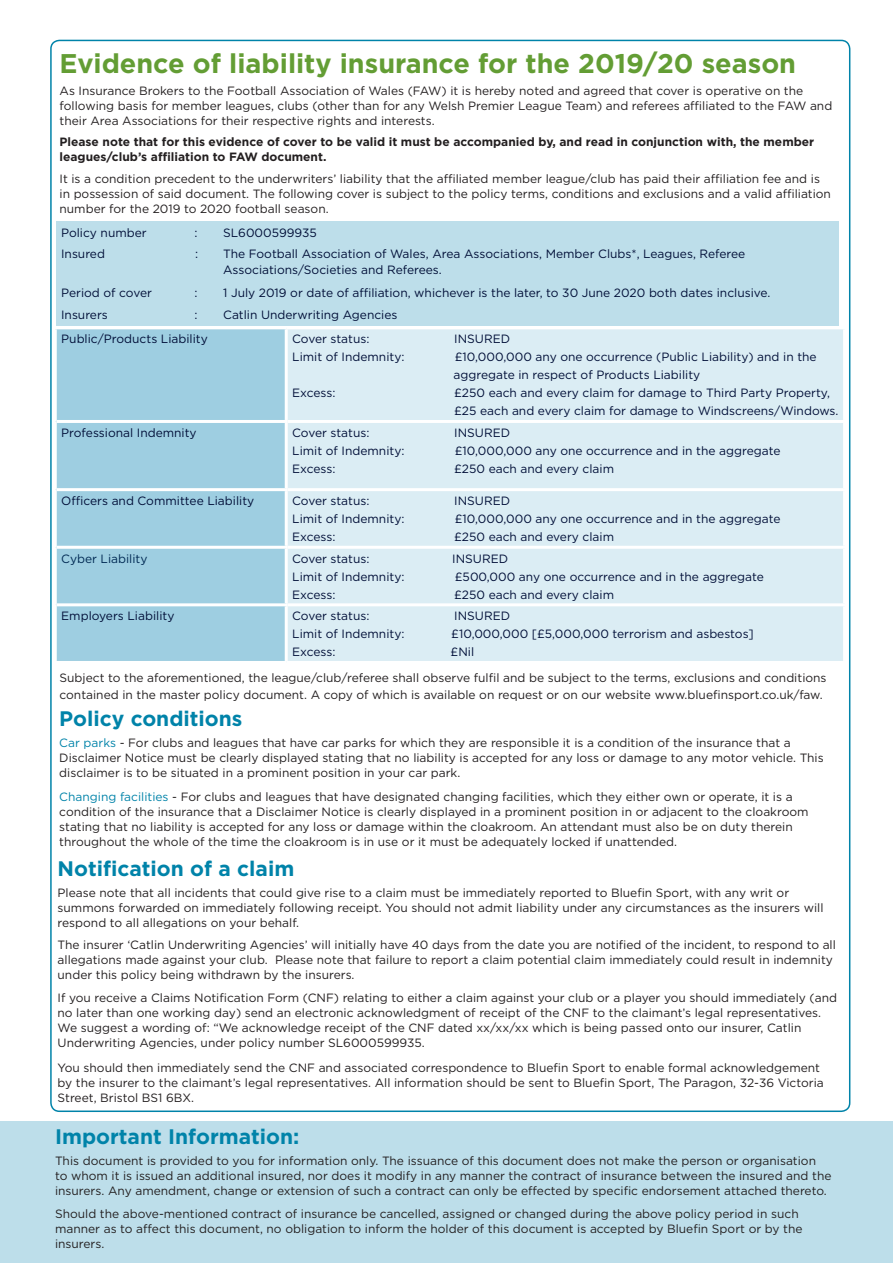
<style>
.page{position:relative;width:893px;height:1263px;background:#fff}
.page>*{position:absolute;margin:0;border:0;box-sizing:border-box;transform-origin:0 0}
.t1{font:700 27px "Gotham";color:#639d34}
.t2{font:700 21px "Gotham";color:#0083a9}
.t3{font:12px/15px "Gotham";color:#231f20}
.t4{font:12px/16.5px "Gotham";color:#000e37}
.t5{font:700 12px/15px "Gotham";color:#231f20}
.t6{font:12px "Gotham";color:#002953}
.t7{font:9px "Gotham";color:#000e37}
.s1{color:#0083a9}
</style>
<div class="page">
<div style="left:0;top:1121px;width:893px;height:142px;background:#bddeea"></div>
<div style="left:57px;top:221px;width:782px;height:105px;background:#bddeea"></div>
<div style="left:57px;top:329px;width:228px;height:332px;background:#9ecee1"></div>
<div style="left:288px;top:329px;width:555px;height:332px;background:#dbedf4"></div>
<hr style="left:57px;top:420px;width:231px;height:3px;background:#fff">
<hr style="left:57px;top:488px;width:231px;height:3px;background:#fff">
<hr style="left:57px;top:546px;width:231px;height:3px;background:#fff">
<hr style="left:57px;top:603px;width:231px;height:3px;background:#fff">
<hr style="left:288px;top:420px;width:558px;height:3px;background:#fff">
<hr style="left:288px;top:488px;width:558px;height:3px;background:#fff">
<hr style="left:288px;top:546px;width:558px;height:3px;background:#fff">
<hr style="left:288px;top:603px;width:558px;height:3px;background:#fff">
<p class="t1" style="left:60px;top:45px;width:738px">Evidence of liability insurance for the 2019/20 season</p>
<p class="t3" style="left:60px;top:83px;width:774px">As Insurance Brokers to the Football Association of Wales (FAW) it is hereby noted and agreed that cover is operative on the following basis for member leagues, clubs (other than for any Welsh Premier League Team) and referees affiliated to the FAW and their Area Associations for their respective rights and interests.</p>
<p class="t5" style="left:60px;top:134px;width:756px">Please note that for this evidence of cover to be valid it must be accompanied by, and read in conjunction with, the member leagues/club’s affiliation to FAW document.</p>
<p class="t3" style="left:60px;top:171px;width:773px">It is a condition precedent to the underwriters’ liability that the affiliated member league/club has paid their affiliation fee and is in possession of said document. The following cover is subject to the policy terms, conditions and exclusions and a valid affiliation number for the 2019 to 2020 football season.</p>
<p class="t4" style="left:61px;top:224px;width:87px">Policy number</p>
<p class="t4" style="left:194px;top:224px;width:5px">:</p>
<p class="t4" style="left:223px;top:224px;width:95px">SL6000599935</p>
<p class="t4" style="left:61px;top:245px;width:45px">Insured</p>
<p class="t4" style="left:195px;top:245px;width:5px">:</p>
<p class="t4" style="left:223px;top:245px;width:524px">The Football Association of Wales, Area Associations, Member Clubs*, Leagues, Referee<br>Associations/Societies and Referees.</p>
<p class="t4" style="left:61px;top:284px;width:92px">Period of cover</p>
<p class="t4" style="left:194px;top:284px;width:5px">:</p>
<p class="t4" style="left:223px;top:284px;width:549px">1 July 2019 or date of affiliation, whichever is the later, to 30 June 2020 both dates inclusive.</p>
<p class="t4" style="left:61px;top:306px;width:48px">Insurers</p>
<p class="t4" style="left:194px;top:306px;width:5px">:</p>
<p class="t4" style="left:223px;top:306px;width:176px">Catlin Underwriting Agencies</p>
<p class="t4" style="left:61px;top:331px;width:148px">Public/Products Liability</p>
<p class="t4" style="left:292px;top:331px;width:79px">Cover status:</p>
<p class="t4" style="left:454px;top:331px;width:57px">INSURED</p>
<p class="t4" style="left:292px;top:349px;width:114px">Limit of Indemnity:</p>
<p class="t4" style="left:454px;top:348px;width:365px;line-height:18px">£10,000,000 any one occurrence (Public Liability) and in the aggregate in respect of Products Liability</p>
<p class="t4" style="left:292px;top:385px;width:45px">Excess:</p>
<p class="t4" style="left:454px;top:385px;width:377px">£250 each and every claim for damage to Third Party Property,</p>
<p class="t4" style="left:454px;top:403px;width:386px">£25 each and every claim for damage to Windscreens/Windows.</p>
<p class="t4" style="left:61px;top:424px;width:137px">Professional Indemnity</p>
<p class="t4" style="left:292px;top:424px;width:79px">Cover status:</p>
<p class="t4" style="left:454px;top:424px;width:57px">INSURED</p>
<p class="t4" style="left:292px;top:442px;width:114px">Limit of Indemnity:</p>
<p class="t4" style="left:455px;top:442px;width:327px">£10,000,000 any one occurrence and in the aggregate</p>
<p class="t4" style="left:292px;top:460px;width:45px">Excess:</p>
<p class="t4" style="left:454px;top:460px;width:161px">£250 each and every claim</p>
<p class="t4" style="left:61px;top:492px;width:194px">Officers and Committee Liability</p>
<p class="t4" style="left:292px;top:492px;width:79px">Cover status:</p>
<p class="t4" style="left:454px;top:492px;width:57px">INSURED</p>
<p class="t4" style="left:292px;top:510px;width:114px">Limit of Indemnity:</p>
<p class="t4" style="left:455px;top:510px;width:327px">£10,000,000 any one occurrence and in the aggregate</p>
<p class="t4" style="left:292px;top:528px;width:45px">Excess:</p>
<p class="t4" style="left:454px;top:528px;width:161px">£250 each and every claim</p>
<p class="t6" style="left:61px;top:551px;width:88px">Cyber Liability</p>
<p class="t4" style="left:292px;top:550px;width:79px">Cover status:</p>
<p class="t4" style="left:452px;top:550px;width:57px">INSURED</p>
<p class="t4" style="left:292px;top:568px;width:114px">Limit of Indemnity:</p>
<p class="t4" style="left:455px;top:568px;width:310px">£500,000 any one occurrence and in the aggregate</p>
<p class="t4" style="left:292px;top:586px;width:45px">Excess:</p>
<p class="t4" style="left:454px;top:586px;width:161px">£250 each and every claim</p>
<p class="t4" style="left:61px;top:608px;width:115px">Employers Liability</p>
<p class="t4" style="left:292px;top:608px;width:79px">Cover status:</p>
<p class="t4" style="left:454px;top:608px;width:57px">INSURED</p>
<p class="t4" style="left:292px;top:626px;width:114px">Limit of Indemnity:</p>
<p class="t4" style="left:451px;top:626px;width:304px">£10,000,000 [£5,000,000 terrorism and asbestos]</p>
<p class="t4" style="left:292px;top:644px;width:45px">Excess:</p>
<p class="t4" style="left:451px;top:644px;width:25px">£Nil</p>
<p class="t3" style="left:60px;top:669px;width:769px;line-height:16.5px">Subject to the aforementioned, the league/club/referee shall observe fulfil and be subject to the terms, exclusions and conditions contained in the master policy document. A copy of which is available on request or on our website www.bluefinsport.co.uk/faw.</p>
<p class="t7" style="left:629px;top:384px;width:149px">*Excluding Premier league teams</p>
<p class="t2" style="left:59px;top:704px;width:185px">Policy conditions</p>
<p class="t3" style="left:59px;top:734px;width:766px"><span class="s1">Car parks</span> - For clubs and leagues that have car parks for which they are responsible it is a condition of the insurance that a<br>Disclaimer Notice must be clearly displayed stating that no liability is accepted for any loss or damage to any motor vehicle. This disclaimer is to be situated in a prominent position in your car park.</p>
<p class="t3" style="left:59px;top:788px;width:751px"><span class="s1">Changing facilities</span> - For clubs and leagues that have designated changing facilities, which they either own or operate, it is a condition of the insurance that a Disclaimer Notice is clearly displayed in a prominent position in or adjacent to the cloakroom stating that no liability is accepted for any loss or damage within the cloakroom. An attendant must also be on duty therein throughout the whole of the time the cloakroom is in use or it must be adequately locked if unattended.</p>
<p class="t2" style="left:58px;top:854px;width:238px">Notification of a claim</p>
<p class="t3" style="left:58px;top:885px;width:767px">Please note that all incidents that could give rise to a claim must be immediately reported to Bluefin Sport, with any writ or summons forwarded on immediately following receipt. You should not admit liability under any circumstances as the insurers will respond to all allegations on your behalf.</p>
<p class="t3" style="left:58px;top:937px;width:780px">The insurer ‘Catlin Underwriting Agencies’ will initially have 40 days from the date you are notified of the incident, to respond to all allegations made against your club. Please note that failure to report a claim potential claim immediately could result in indemnity under this policy being withdrawn by the insurers.</p>
<p class="t3" style="left:58px;top:990px;width:781px">If you receive a Claims Notification Form (CNF) relating to either a claim against your club or a player you should immediately (and no later than one working day) send an electronic acknowledgment of receipt of the CNF to the claimant’s legal representatives.<br>We suggest a wording of: “We acknowledge receipt of the CNF dated xx/xx/xx which is being passed onto our insurer, Catlin Underwriting Agencies, under policy number SL6000599935.</p>
<p class="t3" style="left:58px;top:1060px;width:768px">You should then immediately send the CNF and associated correspondence to Bluefin Sport to enable formal acknowledgement by the insurer to the claimant’s legal representatives. All information should be sent to Bluefin Sport, The Paragon, 32-36 Victoria<br>Street, Bristol BS1 6BX.</p>
<p class="t2" style="left:55px;top:1123px;width:246px">Important Information:</p>
<p class="t3" style="left:55px;top:1153px;width:778px">This document is provided to you for information only. The issuance of this document does not make the person or organisation<br>to whom it is issued an additional insured, nor does it modify in any manner the contract of insurance between the insured and the insurers. Any amendment, change or extension of such a contract can only be effected by specific endorsement attached thereto.</p>
<p class="t3" style="left:55px;top:1206px;width:749px">Should the above-mentioned contract of insurance be cancelled, assigned or changed during the above policy period in such manner as to affect this document, no obligation to inform the holder of this document is accepted by Bluefin Sport or by the insurers.</p>
</div>
